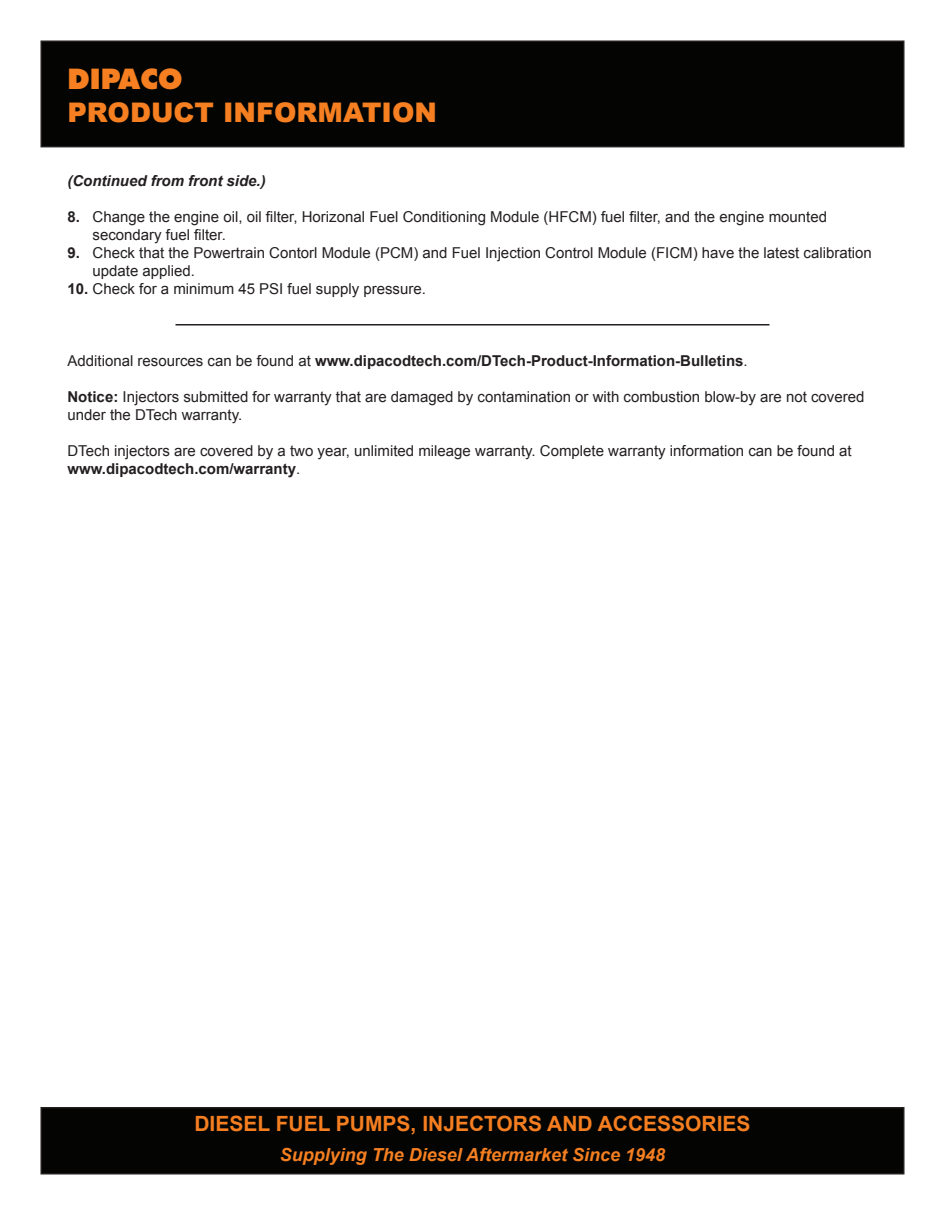
<style>
.page{position:relative;width:945px;height:1215px;background:#fff}
.page>*{position:absolute;margin:0;border:0;box-sizing:border-box;transform-origin:0 0}
.t1{font:900 27px "Arial";color:#f57f21}
.t2{font:800 27px "Futura Std";color:#f57f21}
.t3{font:700 21px "Arial";color:#f57e20}
.t4{font:italic 700 18px "Arial";color:#f57f21}
.t5{font:15px/18px "Arial";color:#231f20}
.t6{font:700 15px "Arial";color:#231f20}
.t7{font:italic 700 15px "Arial";color:#231f20}
.s1{font-weight:700}
.s2{font-weight:400}
</style>
<div class="page">
<div style="left:41px;top:41px;width:863px;height:106px;background:#040503"></div>
<div style="left:40px;top:40px;width:864px;height:107px;border:2px solid #231f20"></div>
<div style="left:41px;top:1108px;width:863px;height:66px;background:#040503"></div>
<div style="left:40px;top:1107px;width:864px;height:67px;border:2px solid #231f20"></div>
<hr style="left:176px;top:324px;width:594px;height:2px;background:#231f20">
<p class="t2" style="left:68px;top:62px;width:117px">DIPACO</p>
<p class="t1" style="left:68px;top:92px;width:371px">PRODUCT INFORMATION</p>
<p class="t7" style="left:68px;top:171px;width:200px">(Continued from front side.)</p>
<p class="t5" style="left:68px;top:208px;width:761px"><span class="s1">8.</span> Change the engine oil, oil filter, Horizonal Fuel Conditioning Module (HFCM) fuel filter, and the engine mounted</p>
<p class="t5" style="left:93px;top:226px;width:135px">secondary fuel filter.</p>
<p class="t5" style="left:93px;top:244px;width:781px;text-indent:-25px"><span class="s1">9.</span> Check that the Powertrain Contorl Module (PCM) and Fuel Injection Control Module (FICM) have the latest calibration update applied.</p>
<p class="t5" style="left:68px;top:280px;width:360px"><span class="s1">10.</span> Check for a minimum 45 PSI fuel supply pressure.</p>
<p class="t6" style="left:68px;top:351px;width:682px"><span class="s2">Additional resources can be found at</span> www.dipacodtech.com/DTech-Product-Information-Bulletins<span class="s2">.</span></p>
<p class="t5" style="left:68px;top:388px;width:798px"><span class="s1">Notice:</span> Injectors submitted for warranty that are damaged by contamination or with combustion blow-by are not covered under the DTech warranty.</p>
<p class="t5" style="left:68px;top:442px;width:786px">DTech injectors are covered by a two year, unlimited mileage warranty. Complete warranty information can be found at <span class="s1">www.dipacodtech.com/warranty</span>.</p>
<p class="t3" style="left:194px;top:1110px;width:558px">DIESEL FUEL PUMPS, INJECTORS AND ACCESSORIES</p>
<p class="t4" style="left:280px;top:1143px;width:387px">Supplying The Diesel Aftermarket Since 1948</p>
</div>
